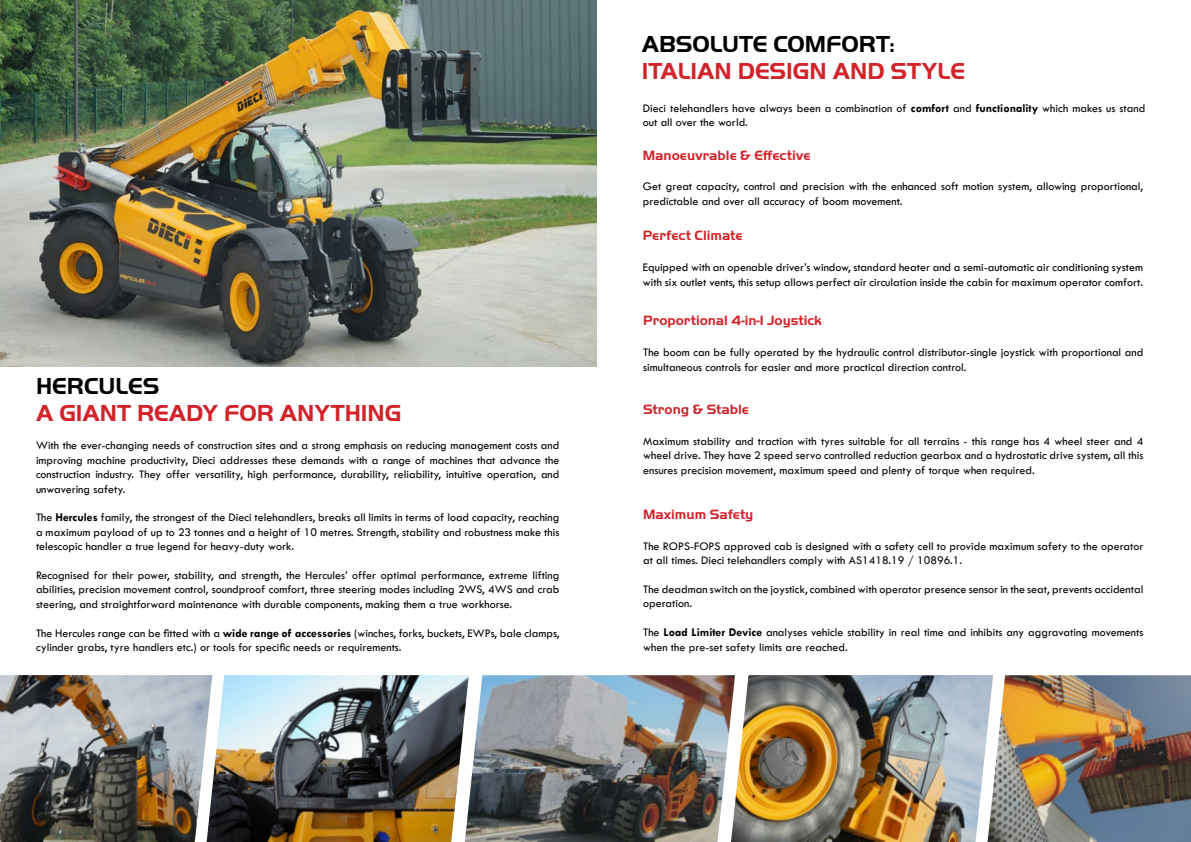
<style>
.page{position:relative;width:1191px;height:842px;background:#fff}
.page>*{position:absolute;margin:0;border:0;box-sizing:border-box;transform-origin:0 0}
.t1{font:700 24px "Handel Got D";color:#d2232a}
.t2{font:700 24px "Handel Got D";color:#000}
.t3{font:700 14px "Handel Got D";color:#d2232a}
.t4{font:12px/14.4px "Tw Cen";color:#000}
.s1{font-weight:700}
</style>
<div class="page">
<img style="left:0;top:675px;width:207px;height:167px">
<img style="left:207px;top:675px;width:258px;height:167px">
<img style="left:465px;top:675px;width:266px;height:167px">
<img style="left:731px;top:675px;width:256px;height:167px">
<img style="left:987px;top:675px;width:204px;height:167px">
<img style="left:0;top:0;width:597px;height:367px">
<h1 class="t2" style="left:36px;top:372px;width:125px">HERCULES</h1>
<h1 class="t1" style="left:36px;top:399px;width:367px">A GIANT READY FOR ANYTHING</h1>
<p class="t4" style="left:36px;top:438px;width:525px;text-align:justify">With the ever-changing needs of construction sites and a strong emphasis on reducing management costs and improving machine productivity, Dieci addresses these demands with a range of machines that advance the construction industry. They offer versatility, high performance, durability, reliability, intuitive operation, and unwavering safety.</p>
<p class="t4" style="left:36px;top:510px;width:525px;text-align:justify">The <span class="s1">Hercules</span> family, the strongest of the Dieci telehandlers, breaks all limits in terms of load capacity, reaching a maximum payload of up to 23 tonnes and a height of 10 metres. Strength, stability and robustness make this telescopic handler a true legend for heavy-duty work.</p>
<p class="t4" style="left:36px;top:568px;width:525px;text-align:justify">Recognised for their power, stability, and strength, the Hercules’ offer optimal performance, extreme lifting abilities, precision movement control, soundproof comfort, three steering modes including 2WS, 4WS and crab steering, and straightforward maintenance with durable components, making them a true workhorse.</p>
<p class="t4" style="left:36px;top:626px;width:525px">The Hercules range can be fitted with a <span class="s1">wide range of accessories</span> (winches, forks, buckets, EWPs, bale clamps, cylinder grabs, tyre handlers etc.) or tools for specific needs or requirements.</p>
<h1 class="t2" style="left:642px;top:31px;width:254px">ABSOLUTE COMFORT:</h1>
<h1 class="t1" style="left:642px;top:58px;width:325px">ITALIAN DESIGN AND STYLE</h1>
<p class="t4" style="left:643px;top:101px;width:504px">Dieci telehandlers have always been a combination of <span class="s1">comfort</span> and <span class="s1">functionality</span> which makes us stand out all over the world.</p>
<p class="t3" style="left:643px;top:148px;width:169px">Manoeuvrable &amp; Effective</p>
<p class="t4" style="left:643px;top:179px;width:502px">Get great capacity, control and precision with the enhanced soft motion system, allowing proportional, predictable and over all accuracy of boom movement.</p>
<p class="t3" style="left:643px;top:227px;width:101px">Perfect Climate</p>
<p class="t4" style="left:643px;top:260px;width:502px">Equipped with an openable driver’s window, standard heater and a semi-automatic air conditioning system with six outlet vents, this setup allows perfect air circulation inside the cabin for maximum operator comfort.</p>
<p class="t3" style="left:643px;top:313px;width:180px">Proportional 4-in-1 Joystick</p>
<p class="t4" style="left:643px;top:345px;width:502px">The boom can be fully operated by the hydraulic control distributor-single joystick with proportional and simultaneous controls for easier and more practical direction control.</p>
<p class="t3" style="left:643px;top:401px;width:107px">Strong &amp; Stable</p>
<p class="t4" style="left:643px;top:434px;width:502px;text-align:justify">Maximum stability and traction with tyres suitable for all terrains - this range has 4 wheel steer and 4 wheel drive. They have 2 speed servo controlled reduction gearbox and a hydrostatic drive system, all this ensures precision movement, maximum speed and plenty of torque when required.</p>
<p class="t3" style="left:643px;top:506px;width:112px">Maximum Safety</p>
<p class="t4" style="left:643px;top:539px;width:502px">The ROPS-FOPS approved cab is designed with a safety cell to provide maximum safety to the operator at all times. Dieci telehandlers comply with AS1418.19 / 10896.1.</p>
<p class="t4" style="left:643px;top:582px;width:502px">The deadman switch on the joystick, combined with operator presence sensor in the seat, prevents accidental operation.</p>
<p class="t4" style="left:643px;top:625px;width:502px">The <span class="s1">Load Limiter Device</span> analyses vehicle stability in real time and inhibits any aggravating movements when the pre-set safety limits are reached.</p>
</div>
